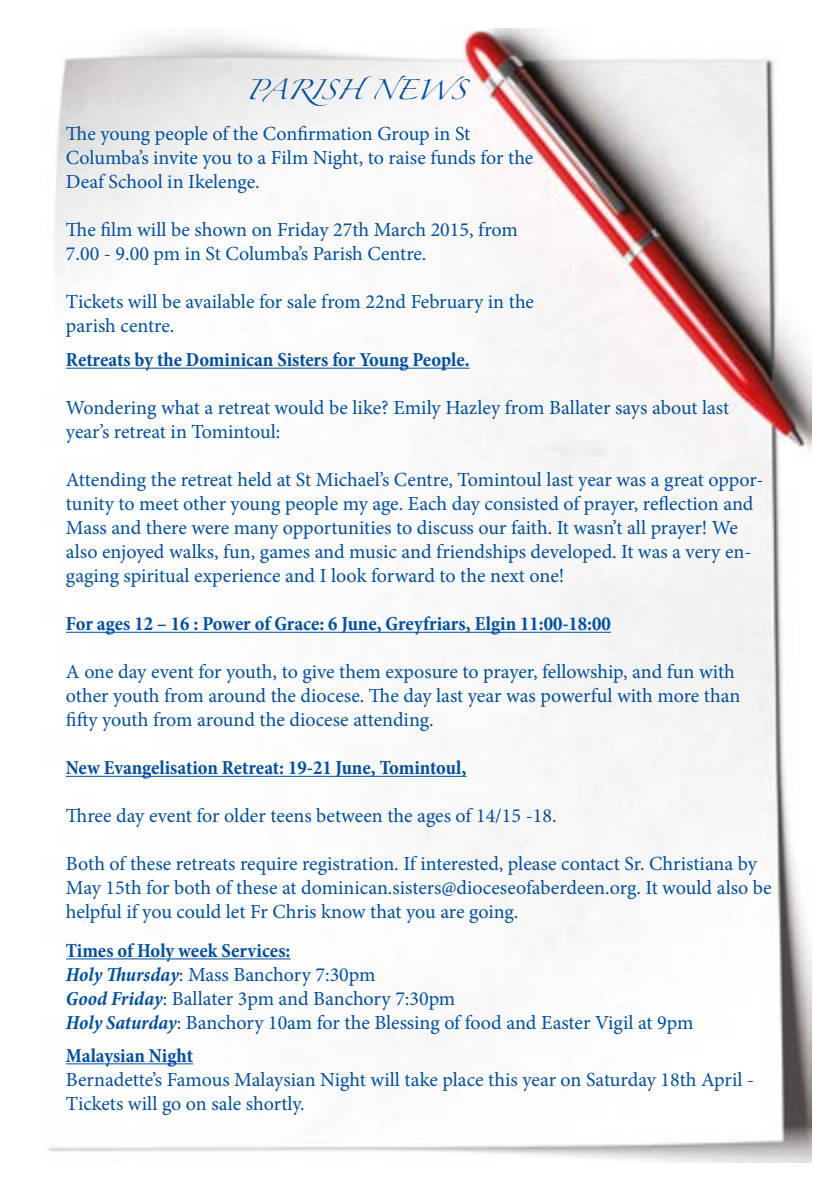
<style>
.page{position:relative;width:840px;height:1191px;background:#fff}
.page>*{position:absolute;margin:0;border:0;box-sizing:border-box;transform-origin:0 0}
.t1{font:20px/24px "Minion Pro";letter-spacing:-.005em;color:#004e9e}
.t2{font:700 condensed 20px "Minion Pro";letter-spacing:-.005em;color:#004e9e}
.t3{font:18px "Zapfino";color:#004e9e}
.s1{font-weight:700;font-stretch:condensed}
.s2{font-weight:700;font-style:italic;font-stretch:condensed}
</style>
<div class="page">
<img style="left:47px;top:28px;width:764px;height:1134px">
<hr style="left:66px;top:368px;width:403px;height:1px;background:#004e9e">
<hr style="left:66px;top:632px;width:544px;height:1px;background:#004e9e">
<hr style="left:66px;top:776px;width:400px;height:1px;background:#004e9e">
<hr style="left:66px;top:958px;width:224px;height:1px;background:#004e9e">
<hr style="left:66px;top:1063px;width:127px;height:1px;background:#004e9e">
<p class="t3" style="left:246px;top:82px;width:220px">PARISH NEWS</p>
<p class="t1" style="left:66px;top:121px;width:468px">The young people of the Confirmation Group in St<br>Columba’s invite you to a Film Night, to raise funds for the<br>Deaf School in Ikelenge.</p>
<p class="t1" style="left:66px;top:217px;width:453px">The film will be shown on Friday 27th March 2015, from<br>7.00 - 9.00 pm in St Columba’s Parish Centre.</p>
<p class="t1" style="left:66px;top:289px;width:469px">Tickets will be available for sale from 22nd February in the parish centre.</p>
<p class="t2" style="left:66px;top:346px;width:405px">Retreats by the Dominican Sisters for Young People.</p>
<p class="t1" style="left:66px;top:396px;width:664px">Wondering what a retreat would be like? Emily Hazley from Ballater says about last year’s retreat in Tomintoul:</p>
<p class="t1" style="left:66px;top:468px;width:698px">Attending the retreat held at St Michael’s Centre, Tomintoul last year was a great oppor&shy;tunity to meet other young people my age. Each day consisted of prayer, reflection and Mass and there were many opportunities to discuss our faith. It wasn’t all prayer! We also enjoyed walks, fun, games and music and friendships developed. It was a very en&shy;gaging spiritual experience and I look forward to the next one!</p>
<p class="t2" style="left:66px;top:610px;width:546px">For ages 12 – 16 : Power of Grace: 6 June, Greyfriars, Elgin 11:00-18:00</p>
<p class="t1" style="left:66px;top:660px;width:675px">A one day event for youth, to give them exposure to prayer, fellowship, and fun with other youth from around the diocese. The day last year was powerful with more than fifty youth from around the diocese attending.</p>
<p class="t2" style="left:66px;top:754px;width:402px">New Evangelisation Retreat: 19-21 June, Tomintoul,</p>
<p class="t1" style="left:66px;top:804px;width:492px">Three day event for older teens between the ages of 14/15 -18.</p>
<p class="t1" style="left:66px;top:852px;width:707px">Both of these retreats require registration. If interested, please contact Sr. Christiana by<br>May 15th for both of these at dominican.sisters@dioceseofaberdeen.org. It would also be helpful if you could let Fr Chris know that you are going.</p>
<p class="t1" style="left:66px;top:938px;width:628px"><span class="s1">Times of Holy week Services:<br></span><span class="s2">Holy Thursday</span>: Mass Banchory 7:30pm<br><span class="s2">Good Friday</span>: Ballater 3pm and Banchory 7:30pm<br><span class="s2">Holy Saturday</span>: Banchory 10am for the Blessing of food and Easter Vigil at 9pm</p>
<p class="t2" style="left:66px;top:1041px;width:129px">Malaysian Night</p>
<p class="t1" style="left:66px;top:1067px;width:689px">Bernadette’s Famous Malaysian Night will take place this year on Saturday 18th April -<br>Tickets will go on sale shortly.</p>
</div>
